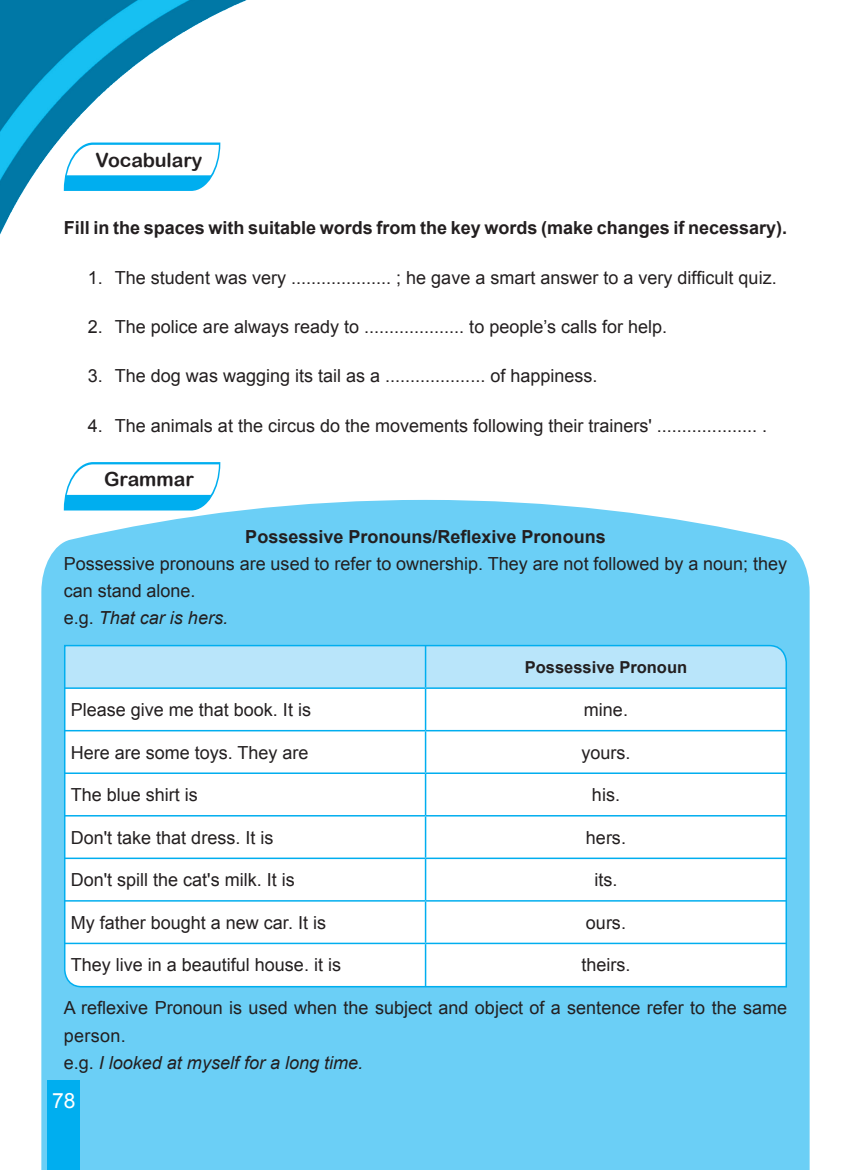
<style>
.page{position:relative;width:851px;height:1170px;background:#fff}
.page>*{position:absolute;margin:0;border:0;box-sizing:border-box;transform-origin:0 0}
.t1{font:21px "Arial";color:#fff}
.t2{font:19.5px "Arial Rounded MT Bold";color:#231f20}
.t3{font:18px/27px "Arial";color:#231f20}
.t4{font:700 18px "Arial";color:#231f20}
.t5{font:700 16.5px "Arial";color:#231f20}
.s1{font-style:italic}
</style>
<div class="page">
<div style="left:41px;top:500px;width:768px;height:669px;background:#6bcff6"></div>
<div style="left:48px;top:1080px;width:32px;height:89px;background:#00aeef"></div>
<img style="left:0;top:0;width:247px;height:235px">
<svg style="left:64px;top:142px;width:156px;height:49px"></svg>
<svg style="left:64px;top:462px;width:156px;height:48px"></svg>
<svg style="left:63px;top:644px;width:724px;height:344px"></svg>
<p class="t2" style="left:96px;top:148px;width:108px">Vocabulary</p>
<p class="t4" style="left:64px;top:216px;width:724px">Fill in the spaces with suitable words from the key words (make changes if necessary).</p>
<p class="t3" style="left:88px;top:264px;width:690px">1. The student was very .................... ; he gave a smart answer to a very difficult quiz.</p>
<p class="t3" style="left:88px;top:313px;width:580px">2. The police are always ready to .................... to people’s calls for help.</p>
<p class="t3" style="left:88px;top:363px;width:511px">3. The dog was wagging its tail as a .................... of happiness.</p>
<p class="t3" style="left:88px;top:412px;width:680px">4. The animals at the circus do the movements following their trainers' .................... .</p>
<p class="t2" style="left:104px;top:468px;width:91px">Grammar</p>
<p class="t4" style="left:245px;top:525px;width:362px">Possessive Pronouns/Reflexive Pronouns</p>
<p class="t3" style="left:64px;top:550px;width:724px">Possessive pronouns are used to refer to ownership. They are not followed by a noun; they can stand alone.<br>e.g. <span class="s1">That car is hers.</span></p>
<p class="t5" style="left:524px;top:656px;width:164px">Possessive Pronoun</p>
<p class="t3" style="left:71px;top:696px;width:242px">Please give me that book. It is</p>
<p class="t3" style="left:584px;top:696px;width:46px">mine.</p>
<p class="t3" style="left:71px;top:738px;width:239px">Here are some toys. They are</p>
<p class="t3" style="left:581px;top:738px;width:51px">yours.</p>
<p class="t3" style="left:71px;top:781px;width:129px">The blue shirt is</p>
<p class="t3" style="left:592px;top:781px;width:30px">his.</p>
<p class="t3" style="left:71px;top:823px;width:204px">Don't take that dress. It is</p>
<p class="t3" style="left:586px;top:823px;width:42px">hers.</p>
<p class="t3" style="left:71px;top:866px;width:225px">Don't spill the cat's milk. It is</p>
<p class="t3" style="left:594px;top:866px;width:25px">its.</p>
<p class="t3" style="left:71px;top:908px;width:257px">My father bought a new car. It is</p>
<p class="t3" style="left:586px;top:908px;width:42px">ours.</p>
<p class="t3" style="left:71px;top:951px;width:272px">They live in a beautiful house. it is</p>
<p class="t3" style="left:581px;top:951px;width:51px">theirs.</p>
<p class="t3" style="left:64px;top:994px;width:724px">A reflexive Pronoun is used when the subject and object of a sentence refer to the same person.<br>e.g. <span class="s1">I looked at myself for a long time.</span></p>
<p class="t1" style="left:52px;top:1086px;width:25px">78</p>
</div>
